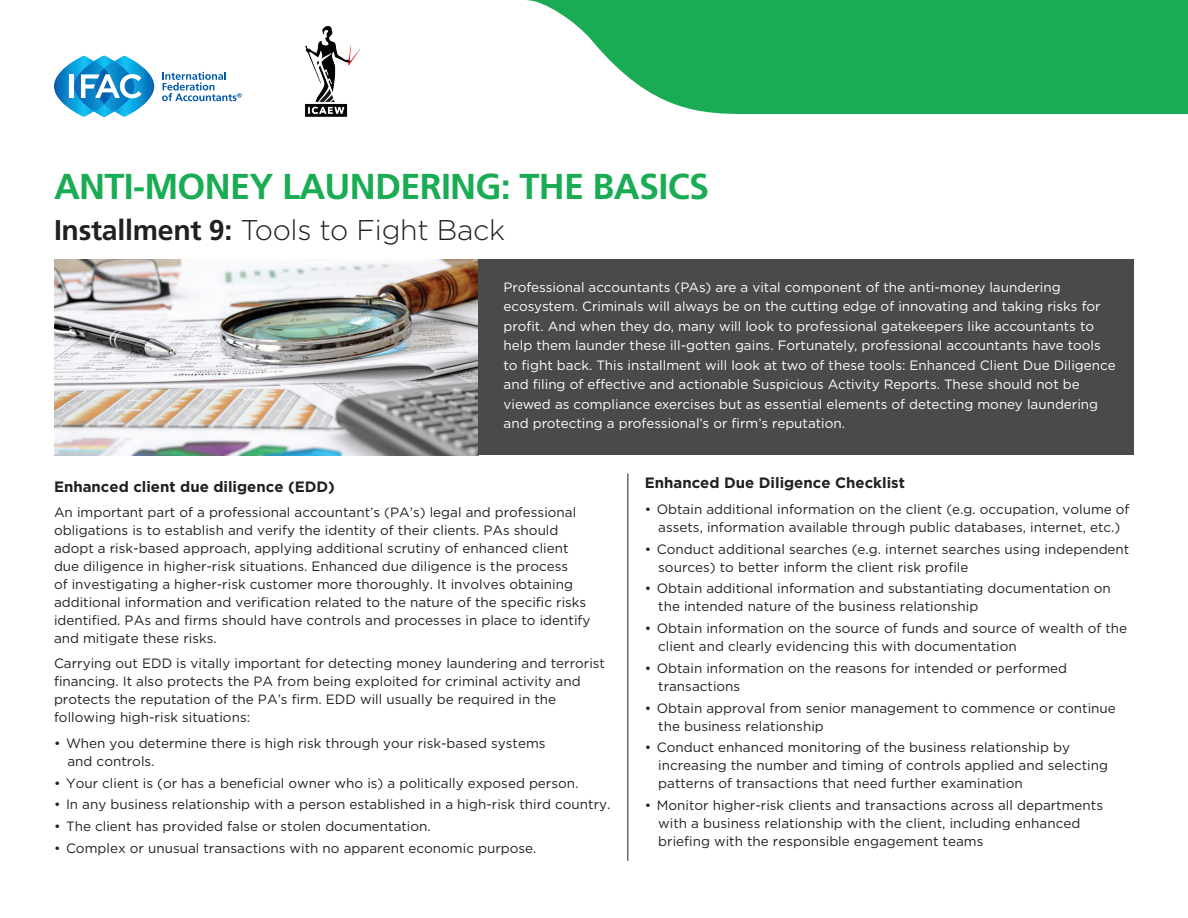
<style>
.page{position:relative;width:1188px;height:918px;background:#fff}
.page>*{position:absolute;margin:0;border:0;box-sizing:border-box;transform-origin:0 0}
.t1{font:700 36px "Frutiger";letter-spacing:-.02em;color:#1aac54}
.t2{font:300 28.5px "Gotham";letter-spacing:-.01em;color:#231f20}
.t3{font:700 15px "Gotham";color:#231f20}
.t4{font:13.5px/18px "Gotham";color:#231f20}
.t5{font:13.5px/19.5px "Gotham";color:#fff}
.s1{font-family:"Frutiger";font-weight:700}
</style>
<div class="page">
<img style="left:54px;top:260px;width:424px;height:195px">
<div style="left:478px;top:260px;width:656px;height:195px;background:#494a4a"></div>
<svg style="left:527px;top:0;width:661px;height:114px;background:#37b669"></svg>
<svg style="left:54px;top:56px;width:100px;height:61px"></svg>
<svg style="left:162px;top:72px;width:80px;height:29px"></svg>
<img style="left:304px;top:26px;width:57px;height:91px">
<hr style="left:627px;top:474px;width:1px;height:387px;background:#231f20">
<h1 class="t1" style="left:54px;top:165px;width:657px">ANTI-MONEY LAUNDERING: THE BASICS</h1>
<h2 class="t2" style="left:54px;top:211px;width:453px"><span class="s1">Installment 9:</span> Tools to Fight Back</h2>
<p class="t5" style="left:504px;top:277px;width:614px">Professional accountants (PAs) are a vital component of the anti-money laundering ecosystem. Criminals will always be on the cutting edge of innovating and taking risks for profit. And when they do, many will look to professional gatekeepers like accountants to help them launder these ill-gotten gains. Fortunately, professional accountants have tools to fight back. This installment will look at two of these tools: Enhanced Client Due Diligence and filing of effective and actionable Suspicious Activity Reports. These should not be viewed as compliance exercises but as essential elements of detecting money laundering and protecting a professional’s or firm’s reputation.</p>
<p class="t3" style="left:54px;top:476px;width:282px">Enhanced client due diligence (EDD)</p>
<p class="t4" style="left:54px;top:503px;width:538px">An important part of a professional accountant’s (PA’s) legal and professional obligations is to establish and verify the identity of their clients. PAs should adopt a risk-based approach, applying additional scrutiny of enhanced client due diligence in higher-risk situations. Enhanced due diligence is the process<br>of investigating a higher-risk customer more thoroughly. It involves obtaining additional information and verification related to the nature of the specific risks identified. PAs and firms should have controls and processes in place to identify and mitigate these risks.</p>
<p class="t4" style="left:54px;top:654px;width:553px">Carrying out EDD is vitally important for detecting money laundering and terrorist financing. It also protects the PA from being exploited for criminal activity and protects the reputation of the PA’s firm. EDD will usually be required in the following high-risk situations:</p>
<p class="t4" style="left:68px;top:734px;width:480px;text-indent:-14px">• When you determine there is high risk through your risk-based systems and controls.</p>
<p class="t4" style="left:54px;top:774px;width:526px">• Your client is (or has a beneficial owner who is) a politically exposed person.</p>
<p class="t4" style="left:54px;top:795px;width:558px">• In any business relationship with a person established in a high-risk third country.</p>
<p class="t4" style="left:54px;top:817px;width:378px">• The client has provided false or stolen documentation.</p>
<p class="t4" style="left:54px;top:839px;width:484px">• Complex or unusual transactions with no apparent economic purpose.</p>
<p class="t3" style="left:645px;top:473px;width:262px">Enhanced Due Diligence Checklist</p>
<p class="t4" style="left:645px;top:500px;width:486px;text-align:center">• Obtain additional information on the client (e.g. occupation, volume of assets, information available through public databases, internet, etc.)</p>
<p class="t4" style="left:658px;top:539px;width:473px;text-indent:-14px">• Conduct additional searches (e.g. internet searches using independent sources) to better inform the client risk profile</p>
<p class="t4" style="left:658px;top:579px;width:454px;text-indent:-14px">• Obtain additional information and substantiating documentation on the intended nature of the business relationship</p>
<p class="t4" style="left:658px;top:619px;width:470px;text-indent:-14px">• Obtain information on the source of funds and source of wealth of the client and clearly evidencing this with documentation</p>
<p class="t4" style="left:658px;top:659px;width:410px;text-indent:-14px">• Obtain information on the reasons for intended or performed transactions</p>
<p class="t4" style="left:658px;top:698px;width:459px;text-indent:-14px">• Obtain approval from senior management to commence or continue the business relationship</p>
<p class="t4" style="left:658px;top:738px;width:451px;text-indent:-14px">• Conduct enhanced monitoring of the business relationship by increasing the number and timing of controls applied and selecting patterns of transactions that need further examination</p>
<p class="t4" style="left:658px;top:796px;width:446px;text-indent:-14px">• Monitor higher-risk clients and transactions across all departments with a business relationship with the client, including enhanced briefing with the responsible engagement teams</p>
</div>
